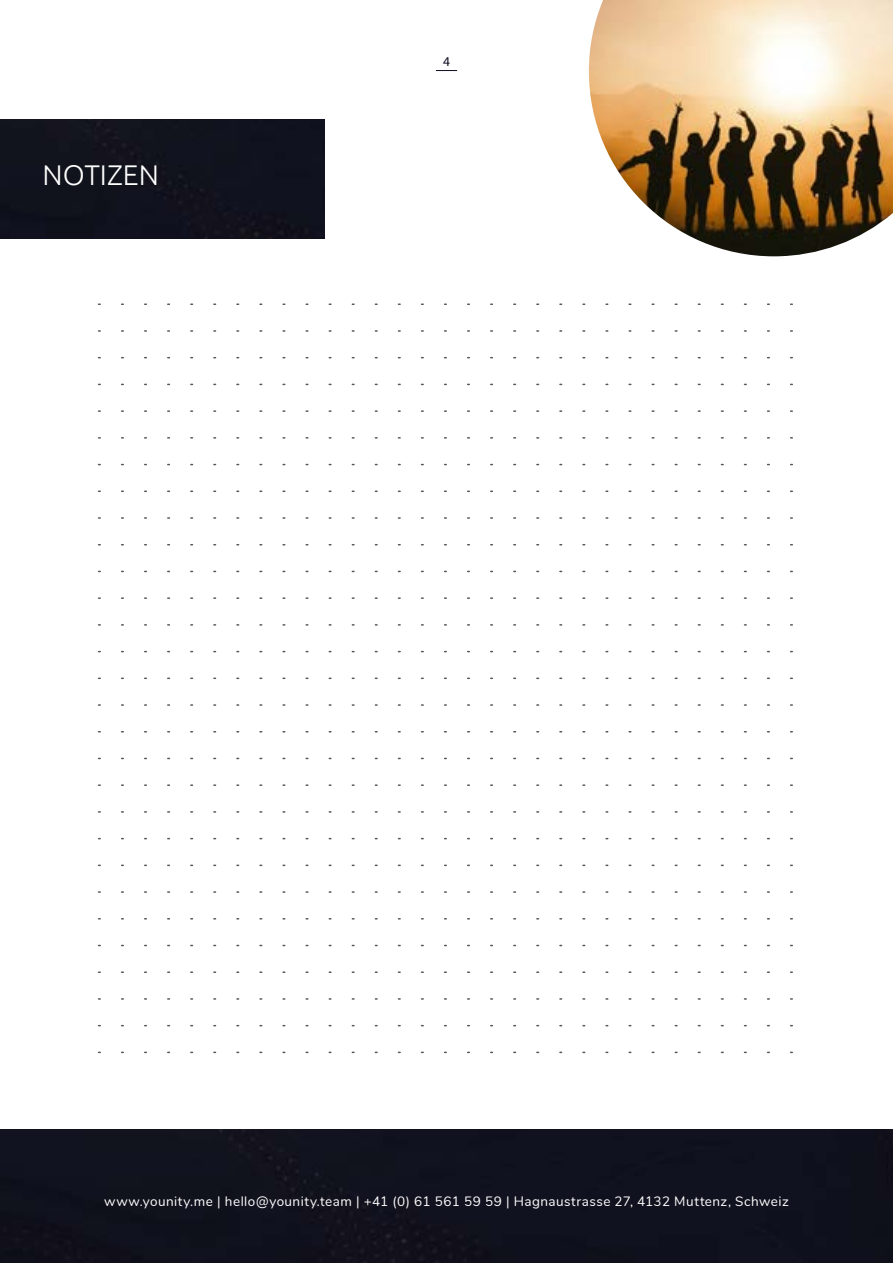
<style>
.page{position:relative;width:893px;height:1263px;background:#fff}
.page>*{position:absolute;margin:0;border:0;box-sizing:border-box;transform-origin:0 0}
.t1{font:300 28.5px "Ubuntu";color:#fff}
.t2{font:13.5px "Nunito";letter-spacing:.035em;color:#fff}
.t3{font:13.5px "Myriad Pro";color:#100b22}
</style>
<div class="page">
<div style="left:0;top:119px;width:324px;height:119px;background:#10121d"></div>
<svg style="left:99px;top:490px;width:693px;height:2px"></svg>
<svg style="left:99px;top:758px;width:693px;height:1px"></svg>
<svg style="left:99px;top:544px;width:693px;height:1px"></svg>
<svg style="left:99px;top:864px;width:693px;height:2px"></svg>
<svg style="left:99px;top:330px;width:693px;height:2px"></svg>
<svg style="left:99px;top:597px;width:693px;height:2px"></svg>
<svg style="left:99px;top:918px;width:693px;height:1px"></svg>
<svg style="left:99px;top:384px;width:693px;height:1px"></svg>
<svg style="left:99px;top:651px;width:693px;height:1px"></svg>
<svg style="left:99px;top:971px;width:693px;height:2px"></svg>
<svg style="left:99px;top:811px;width:693px;height:2px"></svg>
<svg style="left:99px;top:437px;width:693px;height:2px"></svg>
<svg style="left:99px;top:704px;width:693px;height:2px"></svg>
<svg style="left:99px;top:1025px;width:693px;height:1px"></svg>
<svg style="left:99px;top:517px;width:693px;height:2px"></svg>
<svg style="left:99px;top:838px;width:693px;height:1px"></svg>
<svg style="left:99px;top:784px;width:693px;height:2px"></svg>
<svg style="left:99px;top:303px;width:693px;height:2px"></svg>
<svg style="left:99px;top:571px;width:693px;height:1px"></svg>
<svg style="left:99px;top:891px;width:693px;height:2px"></svg>
<svg style="left:99px;top:357px;width:693px;height:1px"></svg>
<svg style="left:99px;top:624px;width:693px;height:2px"></svg>
<svg style="left:99px;top:945px;width:693px;height:1px"></svg>
<svg style="left:99px;top:410px;width:693px;height:2px"></svg>
<svg style="left:99px;top:677px;width:693px;height:2px"></svg>
<svg style="left:99px;top:998px;width:693px;height:2px"></svg>
<svg style="left:99px;top:464px;width:693px;height:1px"></svg>
<svg style="left:99px;top:731px;width:693px;height:1px"></svg>
<svg style="left:99px;top:1052px;width:693px;height:1px"></svg>
<img style="left:589px;top:0;width:304px;height:256px">
<svg style="left:436px;top:70px;width:21px;height:1px"></svg>
<div style="left:0;top:1130px;width:893px;height:133px;background:#10121f"></div>
<h1 class="t1" style="left:43px;top:158px;width:118px">NOTIZEN</h1>
<p class="t3" style="left:443px;top:53px;width:8px">4</p>
<p class="t2" style="left:104px;top:1191px;width:686px">www.younity.me | hello@younity.team | +41 (0) 61 561 59 59 | Hagnaustrasse 27, 4132 Muttenz, Schweiz</p>
</div>
